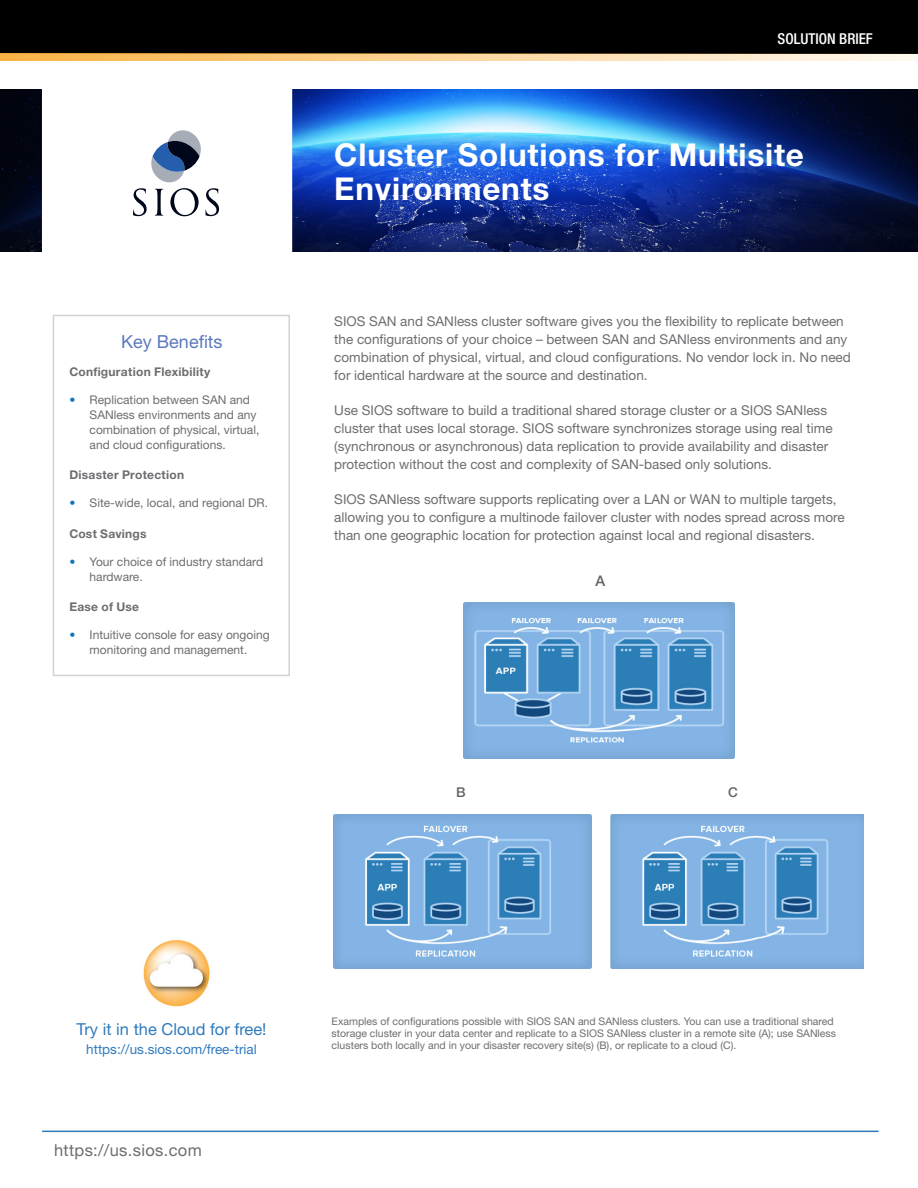
<style>
.page{position:relative;width:918px;height:1188px;background:#fff}
.page>*{position:absolute;margin:0;border:0;box-sizing:border-box;transform-origin:0 0}
.Heading_level_1{font:700 31.5px/34.5px "Helvetica Neue LT";letter-spacing:.025em;color:#fff}
.Heading_level_3{font:18px "Helvetica Neue LT";color:#5c79bc}
.Subhead1{font:16.5px "Helvetica Neue LT";color:#307abd}
.t1{font:16.5px "Helvetica Neue LT";letter-spacing:.02em;color:#6c6d70}
.Heading_level_1-2{font:500 condensed 15px "Helvetica Neue LT";color:#fff}
.Heading_level_3-2{font:500 14.55px "Helvetica Neue LT";color:#636366}
.Body_copy{font:13.5px/18px "Helvetica Neue LT";color:#6c6d70}
.Paragraph_Style_2{font:13.5px "Helvetica Neue LT";color:#307abd}
.Heading_level_3-3{font:500 13.5px "Helvetica Neue LT";color:#636366}
.t2{font:12px/15px "Helvetica Neue LT";color:#6c6d70}
.subheadsbulletbox{font:700 12px "Helvetica Neue LT";letter-spacing:.02em;color:#6c6d70}
.Body_copy-2{font:10.5px/12px "Helvetica Neue LT";color:#6c6d70}
.s1{color:#1074bc}
</style>
<div class="page">
<img style="left:0;top:89px;width:918px;height:162px">
<div style="left:42px;top:72px;width:237px;height:216px;background:#fff"></div>
<div style="left:0;top:0;width:918px;height:54px;background:#000"></div>
<div style="left:55px;top:60px;width:237px;height:248px;background:#fff"></div>
<svg style="left:133px;top:130px;width:86px;height:86px"></svg>
<div style="left:53px;top:315px;width:237px;height:361px;border:2px solid #d1d2d4"></div>
<img style="left:143px;top:940px;width:67px;height:67px">
<hr style="left:42px;top:1131px;width:837px;height:1px;background:#307abd">
<svg style="left:0;top:54px;width:918px;height:7px;background:#fcd59b"></svg>
<img style="left:610px;top:815px;width:254px;height:153px">
<img style="left:464px;top:602px;width:271px;height:156px">
<img style="left:334px;top:814px;width:258px;height:155px">
<p class="Heading_level_3" style="left:121px;top:330px;width:103px">Key Benefits</p>
<p class="subheadsbulletbox" style="left:69px;top:364px;width:143px">Configuration Flexibility</p>
<p class="t2" style="left:90px;top:392px;width:171px;text-indent:-20px"><span class="s1">•</span> Replication between SAN and<br>SANless environments and any combination of physical, virtual, and cloud configurations.</p>
<p class="subheadsbulletbox" style="left:69px;top:468px;width:116px">Disaster Protection</p>
<p class="t2" style="left:69px;top:495px;width:200px"><span class="s1">•</span> Site-wide, local, and regional DR.</p>
<p class="subheadsbulletbox" style="left:69px;top:526px;width:79px">Cost Savings</p>
<p class="t2" style="left:90px;top:554px;width:175px;text-indent:-20px"><span class="s1">•</span> Your choice of industry standard hardware.</p>
<p class="subheadsbulletbox" style="left:69px;top:600px;width:71px">Ease of Use</p>
<p class="t2" style="left:69px;top:627px;width:202px;text-align:center"><span class="s1">•</span> Intuitive console for easy ongoing monitoring and management.</p>
<p class="Heading_level_1-2" style="left:778px;top:29px;width:97px">SOLUTION BRIEF</p>
<p class="Heading_level_1" style="left:334px;top:136px;width:471px">Cluster Solutions for Multisite<br>Environments</p>
<p class="Body_copy" style="left:334px;top:312px;width:518px">SIOS SAN and SANless cluster software gives you the flexibility to replicate between the configurations of your choice – between SAN and SANless environments and any combination of physical, virtual, and cloud configurations. No vendor lock in. No need for identical hardware at the source and destination.</p>
<p class="Body_copy" style="left:334px;top:401px;width:500px">Use SIOS software to build a traditional shared storage cluster or a SIOS SANless cluster that uses local storage. SIOS software synchronizes storage using real time (synchronous or asynchronous) data replication to provide availability and disaster protection without the cost and complexity of SAN-based only solutions.</p>
<p class="Body_copy" style="left:334px;top:490px;width:512px">SIOS SANless software supports replicating over a LAN or WAN to multiple targets, allowing you to configure a multinode failover cluster with nodes spread across more than one geographic location for protection against local and regional disasters.</p>
<p class="Heading_level_3-2" style="left:595px;top:572px;width:11px">A</p>
<p class="Heading_level_3-3" style="left:456px;top:784px;width:11px">B</p>
<p class="Heading_level_3-3" style="left:728px;top:784px;width:11px">C</p>
<p class="Subhead1" style="left:77px;top:1020px;width:192px">Try it in the Cloud for free!</p>
<p class="Paragraph_Style_2" style="left:86px;top:1041px;width:172px">https://us.sios.com/free-trial</p>
<p class="t1" style="left:54px;top:1140px;width:149px">https://us.sios.com</p>
<p class="Body_copy-2" style="left:332px;top:1015px;width:506px">Examples of configurations possible with SIOS SAN and SANless clusters. You can use a traditional shared storage cluster in your data center and replicate to a SIOS SANless cluster in a remote site (A); use SANless clusters both locally and in your disaster recovery site(s) (B), or replicate to a cloud (C).</p>
</div>
